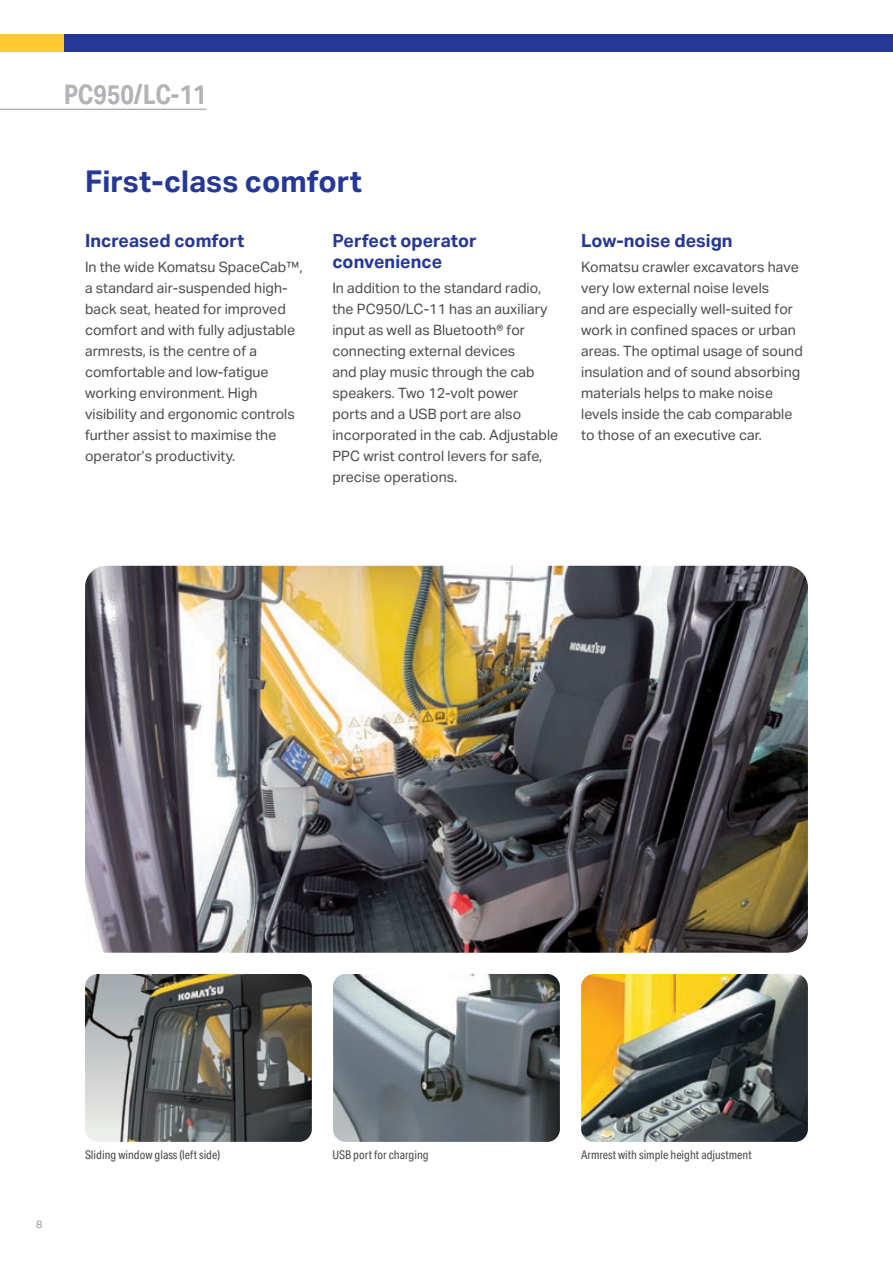
<style>
.page{position:relative;width:893px;height:1263px;background:#fff}
.page>*{position:absolute;margin:0;border:0;box-sizing:border-box;transform-origin:0 0}
.t1{font:700 30px "Aktiv Grotesk";color:#263895}
.t2{font:700 27px "Aktiv Grotesk Cd";color:#b2b3b7}
.t3{font:700 18px/21px "Aktiv Grotesk";color:#263895}
.t4{font:14.25px/21px "Aktiv Grotesk";color:#4b4c4d}
.t5{font:12px "Aktiv Grotesk Cd";color:#4b4c4d}
.t6{font:10.5px "Aktiv Grotesk";color:#939598}
</style>
<div class="page">
<img style="left:581px;top:974px;width:227px;height:168px">
<img style="left:333px;top:974px;width:227px;height:168px">
<img style="left:85px;top:974px;width:227px;height:168px">
<img style="left:85px;top:566px;width:723px;height:387px">
<hr style="left:0;top:109px;width:206px;height:1px;background:#b2b3b7">
<div style="left:0;top:34px;width:143px;height:17px;background:#fec92d"></div>
<div style="left:64px;top:34px;width:829px;height:17px;background:#263895"></div>
<h2 class="t2" style="left:64px;top:79px;width:144px">PC950/LC-11</h2>
<h1 class="t1" style="left:85px;top:164px;width:278px">First-class comfort</h1>
<p class="t3" style="left:85px;top:230px;width:161px">Increased comfort</p>
<p class="t4" style="left:85px;top:257px;width:219px">In the wide Komatsu SpaceCab™, a standard air-suspended high&shy;back seat, heated for improved comfort and with fully adjustable armrests, is the centre of a comfortable and low-fatigue working environment. High visibility and ergonomic controls further assist to maximise the operator’s productivity.</p>
<p class="t3" style="left:332px;top:230px;width:146px">Perfect operator convenience</p>
<p class="t4" style="left:332px;top:278px;width:227px">In addition to the standard radio, the PC950/LC-11 has an auxiliary input as well as Bluetooth® for connecting external devices<br>and play music through the cab speakers. Two 12-volt power<br>ports and a USB port are also incorporated in the cab. Adjustable<br>PPC wrist control levers for safe, precise operations.</p>
<p class="t3" style="left:581px;top:230px;width:153px">Low-noise design</p>
<p class="t4" style="left:581px;top:257px;width:223px">Komatsu crawler excavators have very low external noise levels<br>and are especially well-suited for work in confined spaces or urban areas. The optimal usage of sound insulation and of sound absorbing materials helps to make noise levels inside the cab comparable to those of an executive car.</p>
<p class="t6" style="left:36px;top:1218px;width:8px">8</p>
<p class="t5" style="left:85px;top:1148px;width:137px">Sliding window glass (left side)</p>
<p class="t5" style="left:332px;top:1148px;width:98px">USB port for charging</p>
<p class="t5" style="left:581px;top:1148px;width:172px">Armrest with simple height adjustment</p>
</div>
